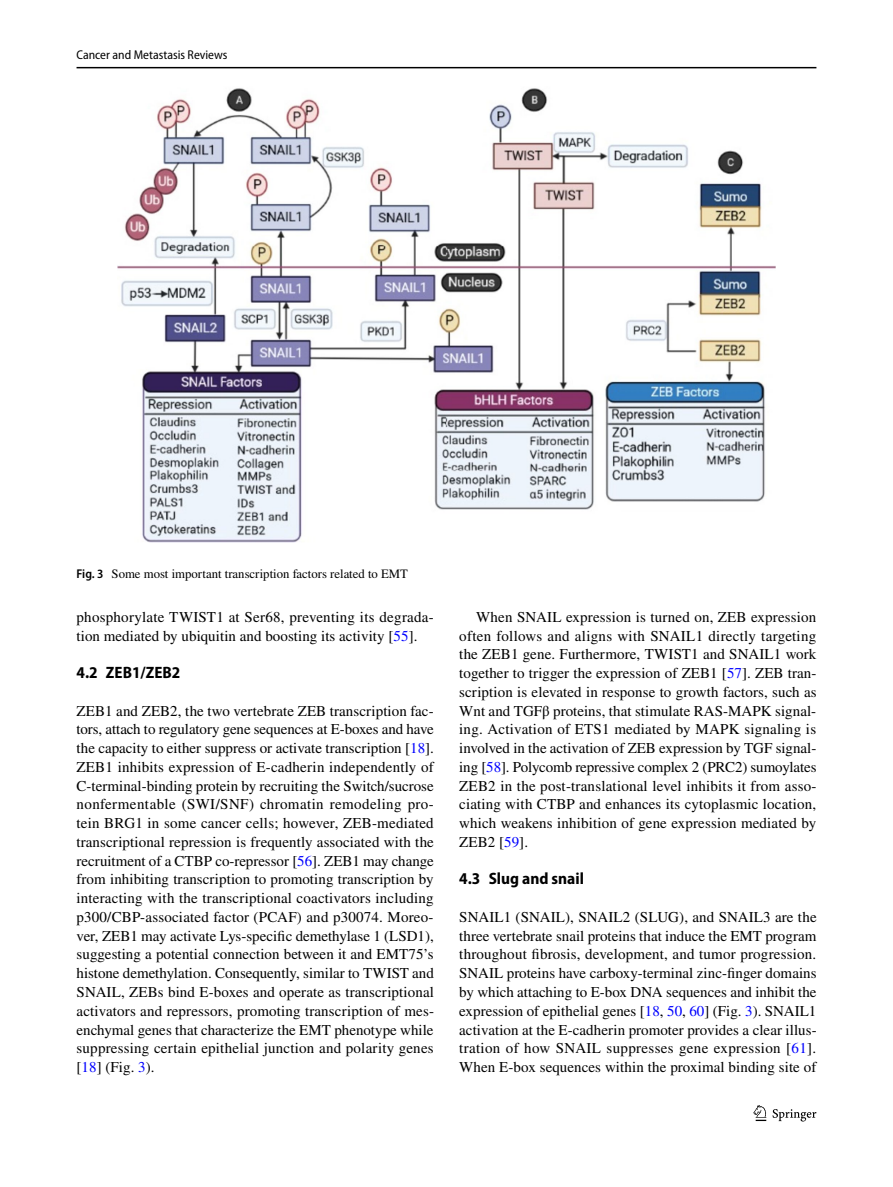
<style>
.page{position:relative;width:893px;height:1187px;background:#fff}
.page>*{position:absolute;margin:0;border:0;box-sizing:border-box;transform-origin:0 0}
.t1{font:700 semi-condensed 16.5px "Myriad Pro";color:#000}
.t2{font:15px/18.8px "STIX";letter-spacing:.01em;color:#000;text-align:justify}
.t3{font:12.75px "STIX";color:#000}
.t4{font:semi-condensed 12.75px "Myriad Pro";color:#000}
.s1{font-family:"Myriad Pro";font-weight:600;font-stretch:semi-condensed}
.s2{color:#00f}
</style>
<div class="page">
<hr style="left:77px;top:67px;width:739px;height:1px;background:#000">
<svg style="left:753px;top:1105px;width:13px;height:15px"></svg>
<svg style="left:773px;top:1109px;width:43px;height:12px"></svg>
<img style="left:118px;top:88px;width:657px;height:454px">
<p class="t4" style="left:77px;top:48px;width:152px">Cancer and Metastasis Reviews</p>
<p class="t3" style="left:77px;top:564px;width:333px"><span class="s1">Fig. 3</span> Some most important transcription factors related to EMT</p>
<p class="t2" style="left:77px;top:608px;width:359px">phosphorylate TWIST1 at Ser68, preventing its degrada&shy;tion mediated by ubiquitin and boosting its activity [<span class="s2">55</span>].</p>
<p class="t1" style="left:77px;top:663px;width:105px">4.2 ZEB1/ZEB2</p>
<p class="t2" style="left:77px;top:702px;width:359px">ZEB1 and ZEB2, the two vertebrate ZEB transcription fac&shy;tors, attach to regulatory gene sequences at E-boxes and have the capacity to either suppress or activate transcription [<span class="s2">18</span>].<br>ZEB1 inhibits expression of E-cadherin independently of C-terminal-binding protein by recruiting the Switch/sucrose nonfermentable (SWI/SNF) chromatin remodeling pro&shy;tein BRG1 in some cancer cells; however, ZEB-mediated transcriptional repression is frequently associated with the recruitment of a CTBP co-repressor [<span class="s2">56</span>]. ZEB1 may change from inhibiting transcription to promoting transcription by interacting with the transcriptional coactivators including p300/CBP-associated factor (PCAF) and p30074. Moreo&shy;ver, ZEB1 may activate Lys-specific demethylase 1 (LSD1), suggesting a potential connection between it and EMT75’s histone demethylation. Consequently, similar to TWIST and SNAIL, ZEBs bind E-boxes and operate as transcriptional activators and repressors, promoting transcription of mes&shy;enchymal genes that characterize the EMT phenotype while suppressing certain epithelial junction and polarity genes [<span class="s2">18</span>] (Fig. <span class="s2">3</span>).</p>
<p class="t2" style="left:459px;top:608px;width:359px;text-indent:17px">When SNAIL expression is turned on, ZEB expression often follows and aligns with SNAIL1 directly targeting the ZEB1 gene. Furthermore, TWIST1 and SNAIL1 work together to trigger the expression of ZEB1 [<span class="s2">57</span>]. ZEB tran&shy;scription is elevated in response to growth factors, such as Wnt and TGFβ proteins, that stimulate RAS-MAPK signal&shy;ing. Activation of ETS1 mediated by MAPK signaling is involved in the activation of ZEB expression by TGF signal&shy;ing [<span class="s2">58</span>]. Polycomb repressive complex 2 (PRC2) sumoylates ZEB2 in the post-translational level inhibits it from asso&shy;ciating with CTBP and enhances its cytoplasmic location, which weakens inhibition of gene expression mediated by ZEB2 [<span class="s2">59</span>].</p>
<p class="t1" style="left:459px;top:869px;width:126px">4.3 Slug and snail</p>
<p class="t2" style="left:459px;top:908px;width:359px">SNAIL1 (SNAIL), SNAIL2 (SLUG), and SNAIL3 are the three vertebrate snail proteins that induce the EMT program throughout fibrosis, development, and tumor progression.<br>SNAIL proteins have carboxy-terminal zinc-finger domains by which attaching to E-box DNA sequences and inhibit the expression of epithelial genes [<span class="s2">18</span>, <span class="s2">50</span>, <span class="s2">60</span>] (Fig. <span class="s2">3</span>). SNAIL1 activation at the E-cadherin promoter provides a clear illus&shy;tration of how SNAIL suppresses gene expression [<span class="s2">61</span>].<br>When E-box sequences within the proximal binding site of</p>
</div>
